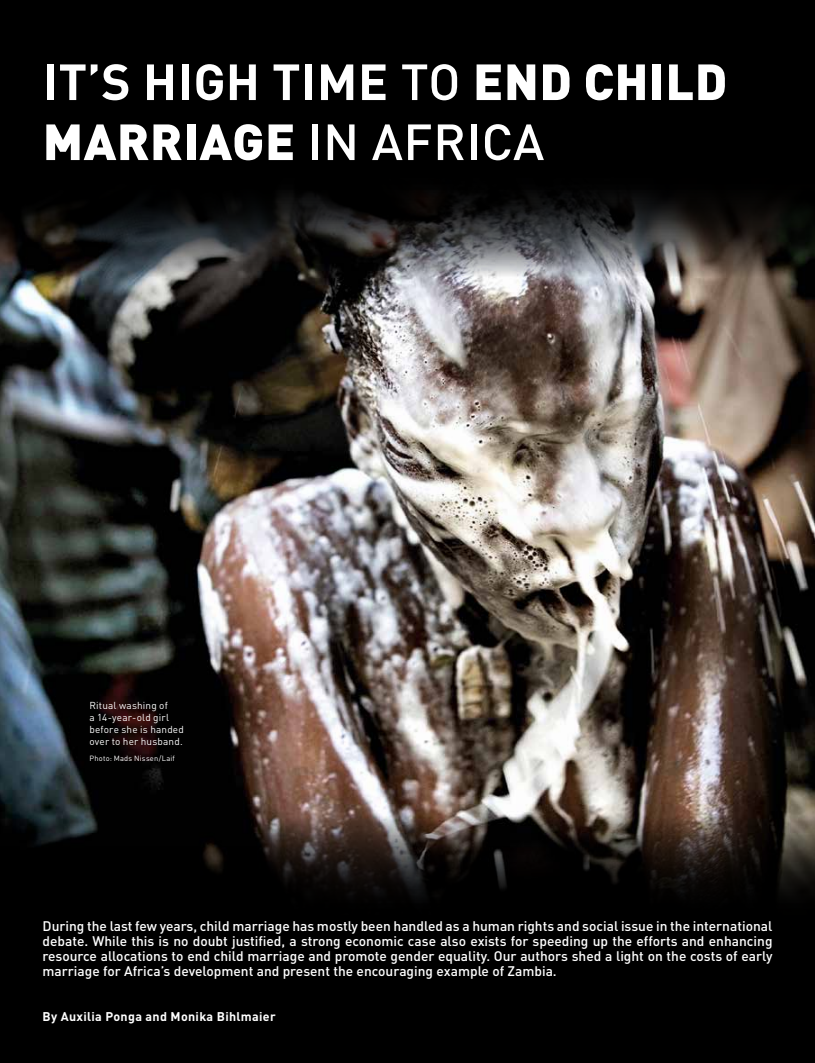
<style>
.page{position:relative;width:815px;height:1063px;background:#000}
.page>*{position:absolute;margin:0;border:0;box-sizing:border-box;transform-origin:0 0}
.t1{font:900 50px/60px "DIN Pro";letter-spacing:.01em;color:#fff}
.t2{font:500 13.75px/15px "DIN Pro";color:#fff;text-align:justify}
.t3{font:700 12.5px "DIN Pro";letter-spacing:.025em;color:#fff}
.t4{font:10px/12px "DIN Pro";letter-spacing:.015em;color:#fff}
.t5{font:7.5px "DIN Pro";letter-spacing:.025em;color:#fff}
.s1{font-weight:700}
.s2{font-weight:500}
</style>
<div class="page">
<img style="left:0;top:193px;width:815px;height:706px">
<h1 class="t1" style="left:43px;top:50px;width:686px"><span class="s1">IT’S HIGH TIME</span> <span class="s2">TO</span> END CHILD<br>MARRIAGE <span class="s2">IN AFRICA</span></h1>
<p class="t4" style="left:89px;top:699px;width:96px">Ritual washing of<br>a 14-year-old girl before she is handed over to her husband.</p>
<p class="t5" style="left:89px;top:753px;width:87px">Photo: Mads Nissen/Laif</p>
<p class="t2" style="left:43px;top:918px;width:732px">During the last few years, child marriage has mostly been handled as a human rights and social issue in the international debate. While this is no doubt justified, a strong economic case also exists for speeding up the efforts and enhancing resource allocations to end child marriage and promote gender equality. Our authors shed a light on the costs of early marriage for Africa’s development and present the encouraging example of Zambia.</p>
<p class="t3" style="left:43px;top:1008px;width:235px">By Auxilia Ponga and Monika Bihlmaier</p>
</div>
